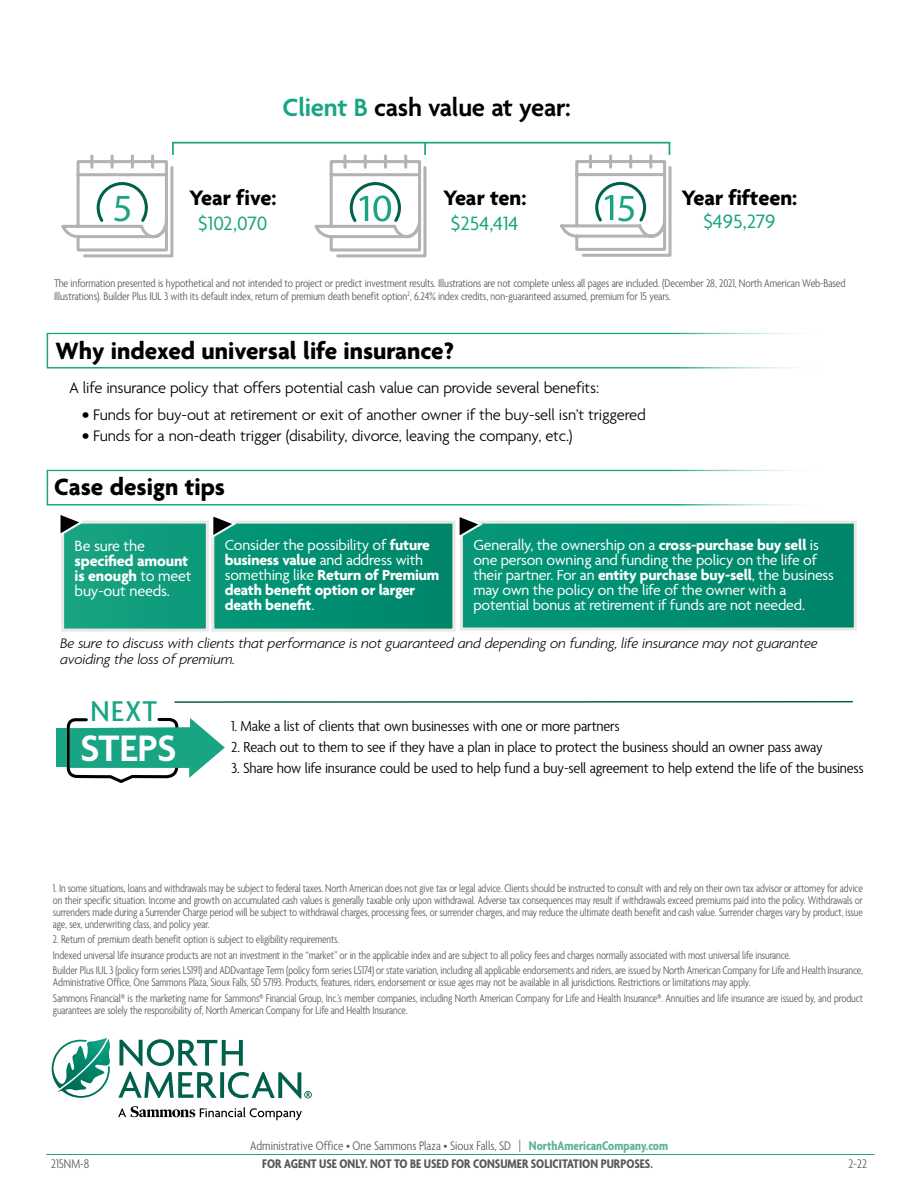
<style>
.page{position:relative;width:918px;height:1188px;background:#fff}
.page>*{position:absolute;margin:0;border:0;box-sizing:border-box;transform-origin:0 0}
.t1{font:600 39.9px "Agenda";letter-spacing:-.005em;color:#fff}
.t2{font:38.55px "Myriad Pro";color:#19a583}
.t3{font:500 condensed 30.9px "Agenda";color:#19a583;scale:1.1 1}
.t4{font:600 27px "Agenda";letter-spacing:-.01em;color:#000}
.t5{font:700 25.5px "Agenda";color:#000}
.t6{font:700 22.65px "Agenda";letter-spacing:-.005em;color:#000}
.t7{font:20.85px "Agenda";color:#19a583}
.t8{font:300 16.5px "Agenda";letter-spacing:-.01em;color:#000}
.t9{font:700 16.2px/15px "Agenda";letter-spacing:-.01em;color:#fff}
.t10{font:16.2px "Agenda";letter-spacing:-.01em;color:#fff}
.t11{font:300 condensed 15.75px "Agenda";letter-spacing:-.01em;color:#000;scale:1.11 1}
.t12{font:15.75px/15px "Agenda";letter-spacing:-.01em;color:#fff}
.t13{font:700 15.75px/15px "Agenda";letter-spacing:-.01em;color:#fff}
.t14{font:italic 300 15px/16.5px "Agenda";letter-spacing:-.01em;color:#000}
.t15{font:300 condensed 13.5px "Agenda";color:#58595b}
.t16{font:700 condensed 13.5px "Agenda";color:#58595b}
.t17{font:300 condensed 12px/12px "Agenda";letter-spacing:-.01em;color:#58595b;scale:.95 1}
.t18{font:300 condensed 12px/13.5px "Agenda";letter-spacing:-.01em;color:#58595b}
.s1{color:#19a583}
.s2{font-weight:600;font-size:18px}
.s3{font-weight:400}
.s4{font-weight:700}
.s5{font-weight:700;color:#5db396}
</style>
<div class="page">
<hr style="left:46px;top:1154px;width:829px;height:1px;background:#19a583">
<svg style="left:119px;top:1039px;width:124px;height:27px"></svg>
<svg style="left:118px;top:1072px;width:99px;height:26px"></svg>
<svg style="left:220px;top:1072px;width:4px;height:26px"></svg>
<svg style="left:52px;top:1038px;width:58px;height:60px"></svg>
<svg style="left:118px;top:1106px;width:184px;height:14px"></svg>
<svg style="left:228px;top:1072px;width:84px;height:27px"></svg>
<hr style="left:174px;top:701px;width:679px;height:2px;background:#00604b">
<div style="left:47px;top:333px;width:786px;height:36px;border:2px solid #19a583"></div>
<div style="left:47px;top:470px;width:786px;height:36px;border:2px solid #19a583"></div>
<svg style="left:66px;top:717px;width:159px;height:66px"></svg>
<div style="left:57px;top:728px;width:10px;height:39px;background:#19a583"></div>
<svg style="left:61px;top:144px;width:113px;height:114px"></svg>
<svg style="left:560px;top:143px;width:112px;height:114px"></svg>
<hr style="left:172px;top:142px;width:498px;height:2px;background:#19a583">
<svg style="left:312px;top:143px;width:116px;height:115px"></svg>
<div style="left:63px;top:522px;width:144px;height:108px;background:#129e7e"></div>
<div style="left:61px;top:521px;width:148px;height:111px;border:3px solid #e8e8e9"></div>
<div style="left:213px;top:522px;width:241px;height:108px;background:#008e71"></div>
<div style="left:211px;top:521px;width:244px;height:111px;border:3px solid #e8e8e9"></div>
<svg style="left:60px;top:515px;width:26px;height:24px"></svg>
<svg style="left:211px;top:517px;width:28px;height:23px"></svg>
<div style="left:461px;top:522px;width:394px;height:107px;background:#008e71"></div>
<div style="left:460px;top:521px;width:397px;height:110px;border:3px solid #e8e8e9"></div>
<svg style="left:459px;top:517px;width:26px;height:24px"></svg>
<h3 class="t4" style="left:283px;top:93px;width:290px"><span class="s1">Client B</span> cash value at year:</h3>
<h3 class="t6" style="left:189px;top:185px;width:89px">Year f ive:</h3>
<h3 class="t7" style="left:198px;top:212px;width:71px">$102,070</h3>
<h3 class="t6" style="left:443px;top:185px;width:85px">Year ten:</h3>
<h3 class="t7" style="left:451px;top:212px;width:69px">$254,414</h3>
<h2 class="t2" style="left:113px;top:184px;width:21px">5</h2>
<h2 class="t2" style="left:617px;top:184px;width:21px">5</h2>
<h3 class="t6" style="left:682px;top:185px;width:117px">Year f ifteen:</h3>
<h3 class="t7" style="left:703px;top:210px;width:74px">$495,279</h3>
<p class="t18" style="left:54px;top:277px;width:793px">The information presented is hypothetical and not intended to project or predict investment results. Illustrations are not complete unless all pages are included. (December 28, 2021, North American Web-Based<br>Illustrations). Builder Plus IUL 3 with its default index, return of premium death benefit option<sup>2</sup>, 6.24% index credits, non-guaranteed assumed, premium for 15 years.</p>
<h3 class="t5" style="left:56px;top:337px;width:400px">Why indexed universal life insurance?</h3>
<h3 class="t8" style="left:69px;top:379px;width:532px">A life insurance policy that offers potential cash value can provide several benefits:</h3>
<h3 class="t8" style="left:82px;top:406px;width:565px"><span class="s2">•</span> Funds for buy-out at retirement or exit of another owner if the buy-sell isn’t triggered</h3>
<h3 class="t8" style="left:82px;top:427px;width:492px"><span class="s2">•</span> Funds for a non-death trigger (disability, divorce, leaving the company, etc.)</h3>
<h3 class="t5" style="left:54px;top:474px;width:172px">Case design tips</h3>
<h3 class="t10" style="left:75px;top:538px;width:72px">Be sure the</h3>
<h3 class="t9" style="left:75px;top:555px;width:118px">specified amount is enough <span class="s3">to meet buy-out needs.</span></h3>
<h3 class="t13" style="left:225px;top:539px;width:216px"><span class="s3">Consider the possibility of</span> future business value <span class="s3">and address with something like</span> Return of Premium death benefit option or larger death benefit<span class="s3">.</span></h3>
<p class="t12" style="left:473px;top:539px;width:362px">Generally, the ownership on a <span class="s4">cross-purchase buy sell</span> is one person owning and funding the policy on the life of their partner. For an <span class="s4">entity purchase buy-sell</span>, the business may own the policy on the life of the owner with a potential bonus at retirement if funds are not needed.</p>
<p class="t14" style="left:60px;top:635px;width:759px">Be sure to discuss with clients that performance is not guaranteed and depending on funding, life insurance may not guarantee avoiding the loss of premium.</p>
<h3 class="t3" style="left:91px;top:695px;width:62px">NEXT</h3>
<h1 class="t1" style="left:80px;top:726px;width:98px">STEPS</h1>
<h3 class="t11" style="left:231px;top:717px;width:352px">1. Make a list of clients that own businesses with one or more partners</h3>
<h3 class="t11" style="left:231px;top:738px;width:535px">2. Reach out to them to see if they have a plan in place to protect the business should an owner pass away</h3>
<h3 class="t11" style="left:231px;top:759px;width:572px">3. Share how life insurance could be used to help fund a buy-sell agreement to help extend the life of the business</h3>
<p class="t17" style="left:53px;top:882px;width:854px;text-align:justify">1. In some situations, loans and withdrawals may be subject to federal taxes. North American does not give tax or legal advice. Clients should be instructed to consult with and rely on their own tax advisor or attorney for advice on their specific situation. Income and growth on accumulated cash values is generally taxable only upon withdrawal. Adverse tax consequences may result if withdrawals exceed premiums paid into the policy. Withdrawals or surrenders made during a Surrender Charge period will be subject to withdrawal charges, processing fees, or surrender charges, and may reduce the ultimate death benefit and cash value. Surrender charges vary by product, issue age, sex, underwriting class, and policy year.</p>
<p class="t17" style="left:53px;top:932px;width:854px;line-height:15.5px">2. Return of premium death benefit option is subject to eligibility requirements.<br>Indexed universal life insurance products are not an investment in the “market” or in the applicable index and are subject to all policy fees and charges normally associated with most universal life insurance.<br>Builder Plus IUL 3 (policy form series LS191) and ADDvantage Term (policy form series LS174) or state variation, including all applicable endorsements and riders, are issued by North American Company for Life and Health Insurance,</p>
<p class="t17" style="left:53px;top:975px;width:854px;line-height:15.5px">Administrative Office, One Sammons Plaza, Sioux Falls, SD 57193. Products, features, riders, endorsement or issue ages may not be available in all jurisdictions. Restrictions or limitations may apply.<br>Sammons Financial® is the marketing name for Sammons® Financial Group, Inc.’s member companies, including North American Company for Life and Health Insurance®. Annuities and life insurance are issued by, and product</p>
<p class="t17" style="left:53px;top:1004px;width:375px">guarantees are solely the responsibility of, North American Company for Life and Health Insurance.</p>
<p class="t15" style="left:250px;top:1139px;width:420px">Administrative Office • One Sammons Plaza • Sioux Falls, SD | <span class="s5">NorthAmericanCompany.com</span></p>
<p class="t15" style="left:51px;top:1157px;width:40px">215NM-8</p>
<p class="t16" style="left:262px;top:1157px;width:392px">FOR AGENT USE ONLY. NOT TO BE USED FOR CONSUMER SOLICITATION PURPOSES.</p>
<p class="t15" style="left:849px;top:1157px;width:20px">2-22</p>
</div>
